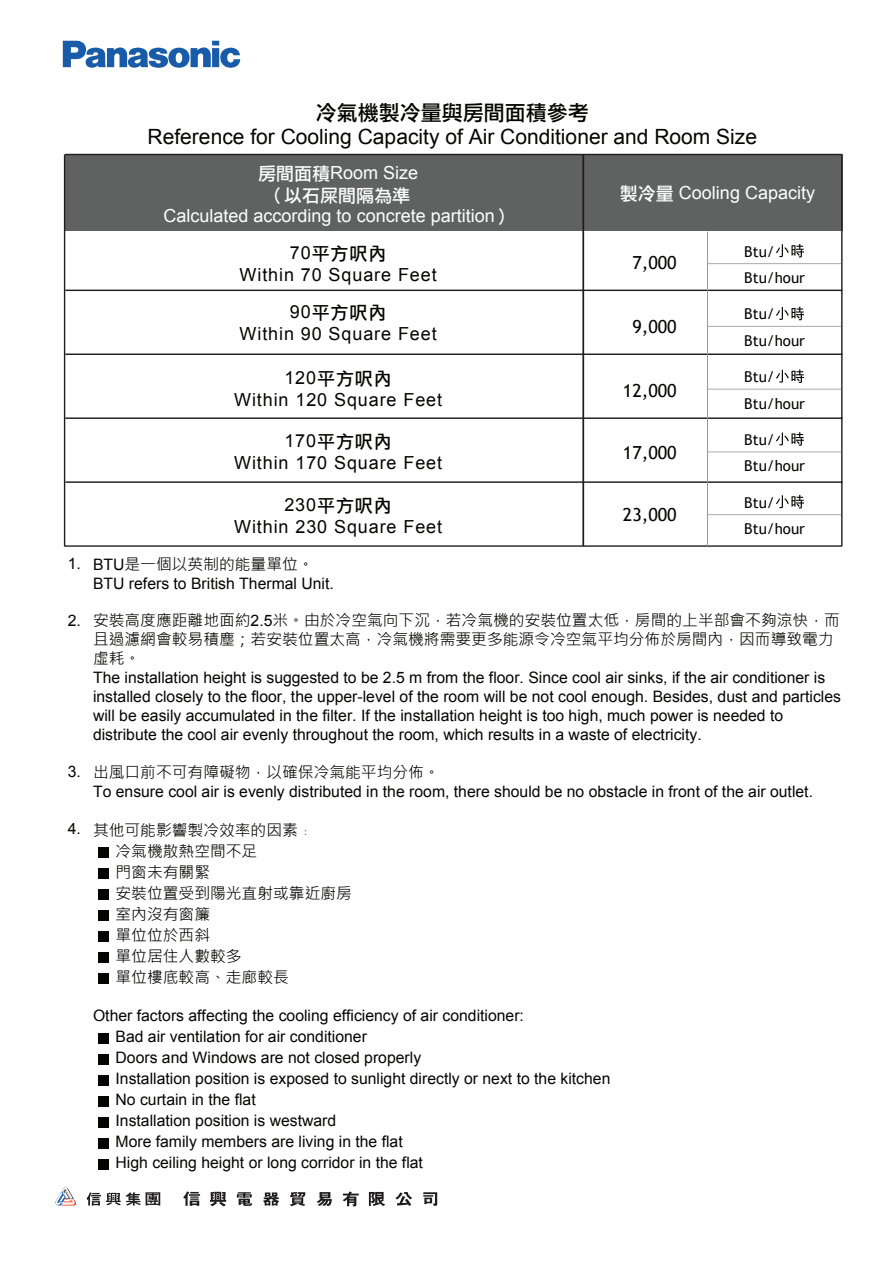
<style>
.page{position:relative;width:893px;height:1263px;background:#fff}
.page>*{position:absolute;margin:0;border:0;box-sizing:border-box;transform-origin:0 0}
.t1{font:21px "Arial";color:#040503}
.t2{font:21px "DF Li Hei Md WIN BF";color:#040503}
.t3{font:18px "Arial";letter-spacing:.05em;color:#040503}
.t4{font:18px "Arial";color:#fff}
.t5{font:18px "DF Li Hei Md WIN BF";letter-spacing:.05em;color:#040503}
.t6{font:18px "Trebuchet MS";color:#040503}
.t7{font:18px "DF Li Hei Md WIN BF";color:#fff}
.t8{font:15.75px/21px "Arial";color:#040503}
.t9{font:15.75px/21px "Microsoft Jheng Hei";color:#040503}
.t10{font:15px/26.5px "Trebuchet MS";color:#040503}
.s1{font-family:"DF Li Hei Md WIN BF"}
.s2{font-family:"Arial"}
</style>
<div class="page">
<div style="left:65px;top:154px;width:777px;height:77px;background:#606161"></div>
<hr style="left:65px;top:290px;width:777px;height:1px;background:#201d1e">
<hr style="left:65px;top:354px;width:777px;height:1px;background:#201d1e">
<hr style="left:65px;top:417px;width:777px;height:2px;background:#201d1e">
<hr style="left:65px;top:481px;width:777px;height:2px;background:#201d1e">
<hr style="left:64px;top:155px;width:1px;height:391px;background:#201d1e">
<hr style="left:841px;top:155px;width:1px;height:391px;background:#201d1e">
<hr style="left:65px;top:545px;width:776px;height:2px;background:#201d1e">
<hr style="left:65px;top:154px;width:776px;height:1px;background:#201d1e">
<svg style="left:63px;top:41px;width:177px;height:27px"></svg>
<svg style="left:55px;top:1187px;width:22px;height:19px"></svg>
<svg style="left:316px;top:1192px;width:16px;height:14px"></svg>
<svg style="left:290px;top:1192px;width:15px;height:14px"></svg>
<svg style="left:237px;top:1192px;width:15px;height:14px"></svg>
<svg style="left:263px;top:1192px;width:16px;height:14px"></svg>
<svg style="left:342px;top:1192px;width:17px;height:14px"></svg>
<svg style="left:369px;top:1192px;width:16px;height:14px"></svg>
<svg style="left:210px;top:1192px;width:16px;height:14px"></svg>
<svg style="left:423px;top:1192px;width:14px;height:14px"></svg>
<svg style="left:395px;top:1192px;width:17px;height:14px"></svg>
<svg style="left:183px;top:1191px;width:17px;height:15px"></svg>
<svg style="left:86px;top:1192px;width:74px;height:14px"></svg>
<hr style="left:582px;top:155px;width:2px;height:391px;background:#201d1e">
<hr style="left:707px;top:232px;width:1px;height:314px;background:#939698">
<svg style="left:776px;top:244px;width:28px;height:13px"></svg>
<hr style="left:708px;top:263px;width:132px;height:1px;background:#a9abae">
<svg style="left:776px;top:307px;width:28px;height:13px"></svg>
<hr style="left:708px;top:326px;width:132px;height:1px;background:#a9abae">
<svg style="left:776px;top:369px;width:28px;height:14px"></svg>
<hr style="left:708px;top:389px;width:132px;height:1px;background:#a9abae">
<svg style="left:776px;top:432px;width:28px;height:14px"></svg>
<hr style="left:708px;top:452px;width:132px;height:1px;background:#a9abae">
<svg style="left:776px;top:495px;width:28px;height:14px"></svg>
<hr style="left:708px;top:514px;width:132px;height:1px;background:#a9abae">
<div style="left:99px;top:1033px;width:10px;height:10px;background:#040503"></div>
<div style="left:99px;top:1096px;width:10px;height:10px;background:#040503"></div>
<div style="left:99px;top:1054px;width:10px;height:10px;background:#040503"></div>
<div style="left:99px;top:1075px;width:10px;height:10px;background:#040503"></div>
<div style="left:99px;top:1117px;width:10px;height:10px;background:#040503"></div>
<div style="left:99px;top:1138px;width:10px;height:10px;background:#040503"></div>
<div style="left:99px;top:1159px;width:10px;height:10px;background:#040503"></div>
<div style="left:99px;top:848px;width:10px;height:10px;background:#040503"></div>
<div style="left:99px;top:911px;width:10px;height:10px;background:#040503"></div>
<div style="left:99px;top:869px;width:10px;height:10px;background:#040503"></div>
<div style="left:99px;top:890px;width:10px;height:10px;background:#040503"></div>
<div style="left:99px;top:932px;width:10px;height:10px;background:#040503"></div>
<div style="left:99px;top:953px;width:10px;height:10px;background:#040503"></div>
<div style="left:99px;top:974px;width:10px;height:10px;background:#040503"></div>
<p class="t8" style="left:68px;top:553px;width:15px">1.</p>
<p class="t8" style="left:68px;top:610px;width:15px">2.</p>
<p class="t8" style="left:68px;top:761px;width:15px">3.</p>
<p class="t8" style="left:68px;top:818px;width:15px">4.</p>
<h1 class="t2" style="left:316px;top:102px;width:274px">冷氣機製冷量與房間面積參考</h1>
<h1 class="t1" style="left:148px;top:123px;width:611px">Reference for Cooling Capacity of Air Conditioner and Room Size</h1>
<p class="t4" style="left:258px;top:161px;width:162px"><span class="s1">房間面積</span>Room Size</p>
<p class="t7" style="left:266px;top:186px;width:145px">（以石屎間隔為準</p>
<p class="t4" style="left:163px;top:204px;width:351px">Calculated according to concrete partition<span class="s1">）</span></p>
<p class="t5" style="left:290px;top:245px;width:98px"><span class="s2">70</span>平方呎內</p>
<p class="t3" style="left:239px;top:262px;width:199px">Within 70 Square Feet</p>
<p class="t5" style="left:290px;top:304px;width:98px"><span class="s2">90</span>平方呎內</p>
<p class="t3" style="left:239px;top:322px;width:199px">Within 90 Square Feet</p>
<p class="t5" style="left:284px;top:370px;width:109px"><span class="s2">120</span>平方呎內</p>
<p class="t3" style="left:234px;top:388px;width:209px">Within 120 Square Feet</p>
<p class="t5" style="left:284px;top:433px;width:109px"><span class="s2">170</span>平方呎內</p>
<p class="t3" style="left:234px;top:451px;width:209px">Within 170 Square Feet</p>
<p class="t5" style="left:284px;top:497px;width:109px"><span class="s2">230</span>平方呎內</p>
<p class="t3" style="left:234px;top:515px;width:209px">Within 230 Square Feet</p>
<p class="t4" style="left:620px;top:181px;width:197px"><span class="s1">製冷量</span> Cooling Capacity</p>
<p class="t10" style="left:744px;top:238px;width:62px">Btu/<br>Btu/hour</p>
<p class="t10" style="left:744px;top:301px;width:62px">Btu/<br>Btu/hour</p>
<p class="t10" style="left:744px;top:364px;width:62px">Btu/<br>Btu/hour</p>
<p class="t10" style="left:744px;top:426px;width:62px">Btu/<br>Btu/hour</p>
<p class="t10" style="left:744px;top:489px;width:62px">Btu/<br>Btu/hour</p>
<p class="t6" style="left:632px;top:252px;width:46px">7,000</p>
<p class="t6" style="left:632px;top:316px;width:46px">9,000</p>
<p class="t6" style="left:623px;top:380px;width:55px">12,000</p>
<p class="t6" style="left:623px;top:442px;width:55px">17,000</p>
<p class="t6" style="left:623px;top:504px;width:55px">23,000</p>
<p class="t9" style="left:93px;top:553px;width:222px"><span class="s2">BTU</span>是一個以英制的能量單位。</p>
<p class="t8" style="left:93px;top:573px;width:242px">BTU refers to British Thermal Unit.</p>
<p class="t9" style="left:93px;top:611px;width:748px;line-height:18.9px">安裝高度應距離地面約<span class="s2">2.5</span>米。由於冷空氣向下沉，若冷氣機的安裝位置太低，房間的上半部會不夠涼快，而且過濾網會較易積塵；若安裝位置太高，冷氣機將需要更多能源令冷空氣平均分佈於房間內，因而導致電力虛耗。</p>
<p class="t8" style="left:93px;top:668px;width:749px;line-height:18.9px">The installation height is suggested to be 2.5 m from the floor. Since cool air sinks, if the air conditioner is installed closely to the floor, the upper-level of the room will be not cool enough. Besides, dust and particles will be easily accumulated in the filter. If the installation height is too high, much power is needed to distribute the cool air evenly throughout the room, which results in a waste of electricity.</p>
<p class="t9" style="left:93px;top:761px;width:348px">出風口前不可有障礙物，以確保冷氣能平均分佈。</p>
<p class="t8" style="left:93px;top:781px;width:721px">To ensure cool air is evenly distributed in the room, there should be no obstacle in front of the air outlet.</p>
<p class="t9" style="left:116px;top:820px;width:238px;text-indent:-23px">其他可能影響製冷效率的因素﹕<br>冷氣機散熱空間不足<br>門窗未有關緊<br>安裝位置受到陽光直射或靠近廚房室內沒有窗簾<br>單位位於西斜<br>單位居住人數較多<br>單位樓底較高、走廊較長</p>
<p class="t8" style="left:116px;top:1005px;width:496px;text-indent:-23px">Other factors affecting the cooling efficiency of air conditioner:<br>Bad air ventilation for air conditioner<br>Doors and Windows are not closed properly<br>Installation position is exposed to sunlight directly or next to the kitchen No curtain in the flat<br>Installation position is westward<br>More family members are living in the flat<br>High ceiling height or long corridor in the flat</p>
</div>
